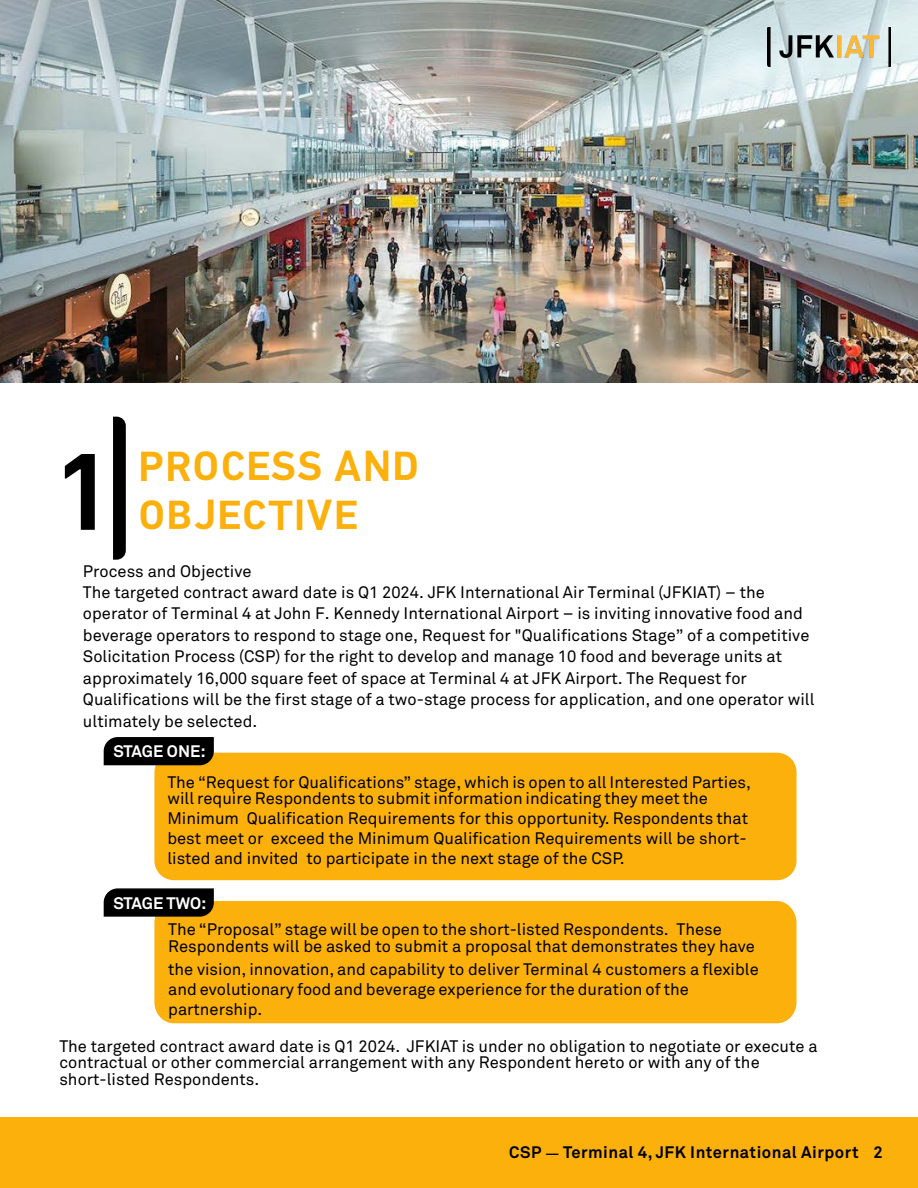
<style>
.page{position:relative;width:918px;height:1188px;background:#fff}
.page>*{position:absolute;margin:0;border:0;box-sizing:border-box;transform-origin:0 0}
.t1{font:105px "Terminal Four Filled";color:#000}
.t2{font:40.5px "Terminal Four Filled";color:#fcb00b}
.t3{font:16.5px/21.5px "Akkurat";color:#000}
.t4{font:700 16.5px "Akkurat";letter-spacing:.03em;color:#000}
.t5{font:700 16.5px "Akkurat";letter-spacing:-.01em;color:#fff}
.s1{font-size:12px}
</style>
<div class="page">
<div style="left:0;top:1117px;width:918px;height:71px;background:#fcb00b"></div>
<div style="left:156px;top:901px;width:639px;height:119px;background:#fcb00b;border-radius:19px"></div>
<div style="left:154px;top:902px;width:643px;height:121px;border:3px solid #fcb00b;border-radius:19px"></div>
<div style="left:156px;top:754px;width:639px;height:125px;background:#fcb00b;border-radius:18px"></div>
<div style="left:154px;top:753px;width:643px;height:127px;border:3px solid #fcb00b;border-radius:18px"></div>
<svg style="left:103px;top:888px;width:112px;height:29px;background:#110f0b"></svg>
<svg style="left:103px;top:737px;width:112px;height:29px;background:#110e09"></svg>
<img style="left:0;top:0;width:918px;height:382px">
<svg style="left:113px;top:417px;width:13px;height:143px;background:#090909"></svg>
<h2 class="t2" style="left:138px;top:437px;width:284px">PROCESS AND</h2>
<h1 class="t1" style="left:59px;top:415px;width:47px">1</h1>
<h2 class="t2" style="left:138px;top:486px;width:222px">OBJECTIVE</h2>
<p class="t3" style="left:83px;top:561px;width:733px">Process and Objective<br>The targeted contract award date is Q1 2024. JFK International Air Terminal (JFKIAT) – the operator of Terminal 4 at John F. Kennedy International Airport – is inviting innovative food and beverage operators to respond to stage one, Request for "Qualifications Stage” of a competitive Solicitation Process (CSP) for the right to develop and manage 10 food and beverage units at approximately 16,000 square feet of space at Terminal 4 at JFK Airport. The Request for Qualifications will be the first stage of a two-stage process for application, and one operator will ultimately be selected.</p>
<p class="t5" style="left:113px;top:741px;width:94px">STAGE ONE:</p>
<p class="t3" style="left:167px;top:775px;width:585px;line-height:16.2px">The “Request for Qualifications” stage, which is open to all Interested Parties, will require Respondents to submit information indicating they meet the</p>
<p class="t3" style="left:167px;top:809px;width:582px;line-height:19.8px;text-align:justify">Minimum Qualification Requirements for this opportunity. Respondents that best meet or exceed the Minimum Qualification Requirements will be short&shy;listed and invited to participate in the next stage of the CSP.</p>
<p class="t5" style="left:113px;top:892px;width:95px">STAGE TWO:</p>
<p class="t3" style="left:168px;top:922px;width:588px;line-height:16.2px">The “Proposal” stage will be open to the short-listed Respondents. These<br>Respondents will be asked to submit a proposal that demonstrates they have</p>
<p class="t3" style="left:168px;top:960px;width:592px;line-height:19.8px">the vision, innovation, and capability to deliver Terminal 4 customers a flexible and evolutionary food and beverage experience for the duration of the partnership.</p>
<p class="t3" style="left:59px;top:1039px;width:760px;line-height:16.2px">The targeted contract award date is Q1 2024. JFKIAT is under no obligation to negotiate or execute a contractual or other commercial arrangement with any Respondent hereto or with any of the short-listed Respondents.</p>
<p class="t4" style="left:509px;top:1142px;width:375px">CSP <span class="s1">—</span> Terminal 4, JFK International Airport 2</p>
</div>
